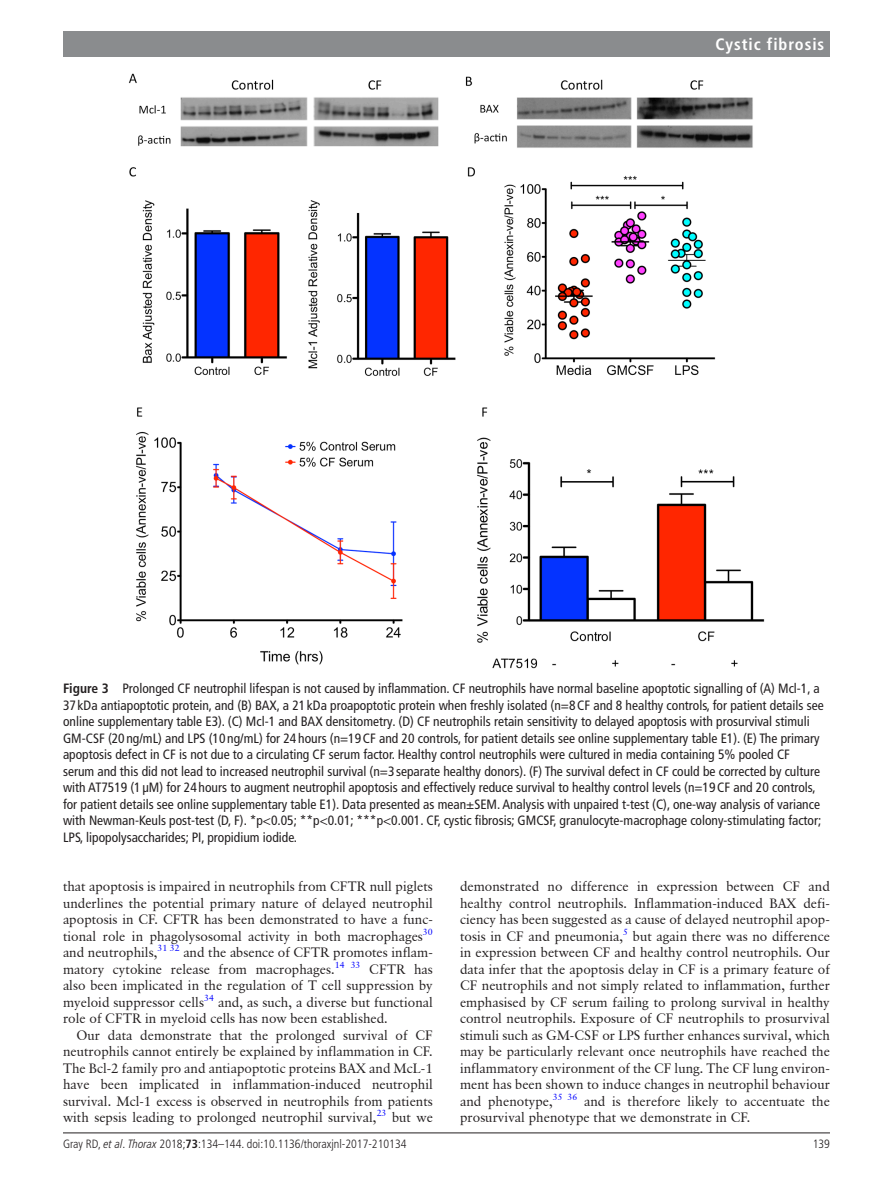
<style>
.page{position:relative;width:893px;height:1191px;background:#fff}
.page>*{position:absolute;margin:0;border:0;box-sizing:border-box;transform-origin:0 0}
.t1{font:700 condensed 16.5px "Frutiger LT Pro";letter-spacing:.055em;color:#fff}
.t2{font:13.5px/16.5px "Classical Garamond BT";color:#231f20;text-align:justify}
.t3{font:condensed 13.5px/16.5px "Frutiger LT Pro";color:#231f20}
.t4{font:300 condensed 12px "Frutiger LT Pro";color:#231f20}
.s1{font-weight:700}
.s2{font-style:italic}
</style>
<div class="page">
<hr style="left:63px;top:1132px;width:767px;height:1px;background:#231f20">
<div style="left:63px;top:31px;width:767px;height:25px;background:#8a8c8e"></div>
<img style="left:128px;top:73px;width:637px;height:596px">
<p class="t1" style="left:715px;top:34px;width:110px">Cystic fibrosis</p>
<p class="t3" style="left:63px;top:680px;width:762px"><span class="s1">Figure 3</span> Prolonged CF neutrophil lifespan is not caused by inflammation. CF neutrophils have normal baseline apoptotic signalling of (A) Mcl-1, a 37 kDa antiapoptotic protein, and (B) BAX, a 21 kDa proapoptotic protein when freshly isolated (n=8CF and 8 healthy controls, for patient details see online supplementary table E3). (C) Mcl-1 and BAX densitometry. (D) CF neutrophils retain sensitivity to delayed apoptosis with prosurvival stimuli GM-CSF (20 ng/mL) and LPS (10 ng/mL) for 24 hours (n=19CF and 20 controls, for patient details see online supplementary table E1). (E) The primary apoptosis defect in CF is not due to a circulating CF serum factor. Healthy control neutrophils were cultured in media containing 5% pooled CF serum and this did not lead to increased neutrophil survival (n=3 separate healthy donors). (F) The survival defect in CF could be corrected by culture with AT7519 (1 µM) for 24 hours to augment neutrophil apoptosis and effectively reduce survival to healthy control levels (n=19CF and 20 controls, for patient details see online supplementary table E1). Data presented as mean±SEM. Analysis with unpaired t-test (C), one-way analysis of variance with Newman-Keuls post-test (D, F). *p&lt;0.05; **p&lt;0.01; ***p&lt;0.001. CF, cystic fibrosis; GMCSF, granulocyte-macrophage colony-stimulating factor; LPS, lipopolysaccharides; PI, propidium iodide.</p>
<p class="t2" style="left:63px;top:878px;width:371px">that apoptosis is impaired in neutrophils from CFTR null piglets underlines the potential primary nature of delayed neutrophil apoptosis in CF. CFTR has been demonstrated to have a func&shy;tional role in phagolysosomal activity in both macrophages<sup>30 </sup>and neutrophils,<sup>31</sup> <sup>32</sup> and the absence of CFTR promotes inflam&shy;matory cytokine release from macrophages.<sup>14</sup> <sup>33</sup></p>
<p class="t2" style="left:63px;top:960px;width:371px;text-indent:306px">CFTR has also been implicated in the regulation of T cell suppression by myeloid suppressor cells<sup>34</sup> and, as such, a diverse but functional role of CFTR in myeloid cells has now been established.</p>
<p class="t2" style="left:63px;top:1026px;width:371px;text-indent:14px">Our data demonstrate that the prolonged survival of CF neutrophils cannot entirely be explained by inflammation in CF.<br>The Bcl-2 family pro and antiapoptotic proteins BAX and McL-1 have been implicated in inflammation-induced neutrophil survival. Mcl-1 excess is observed in neutrophils from patients with sepsis leading to prolonged neutrophil survival,<sup>23</sup> but we</p>
<p class="t2" style="left:460px;top:878px;width:371px">demonstrated no difference in expression between CF and healthy control neutrophils. Inflammation-induced BAX defi&shy;ciency has been suggested as a cause of delayed neutrophil apop&shy;tosis in CF and pneumonia,<sup>5</sup> but again there was no difference in expression between CF and healthy control neutrophils. Our data infer that the apoptosis delay in CF is a primary feature of CF neutrophils and not simply related to inflammation, further emphasised by CF serum failing to prolong survival in healthy control neutrophils. Exposure of CF neutrophils to prosurvival stimuli such as GM-CSF or LPS further enhances survival, which may be particularly relevant once neutrophils have reached the inflammatory environment of the CF lung. The CF lung environ&shy;ment has been shown to induce changes in neutrophil behaviour and phenotype,<sup>35</sup> <sup>36</sup></p>
<p class="t2" style="left:460px;top:1092px;width:371px;text-indent:124px">and is therefore likely to accentuate the prosurvival phenotype that we demonstrate in CF.</p>
<p class="t4" style="left:63px;top:1136px;width:345px">Gray RD, <span class="s2">et al</span>. <span class="s2">Thorax</span> 2018;<span class="s1">73</span>:134–144. doi:10.1136/thoraxjnl-2017-210134</p>
<p class="t4" style="left:813px;top:1136px;width:19px">139</p>
</div>
